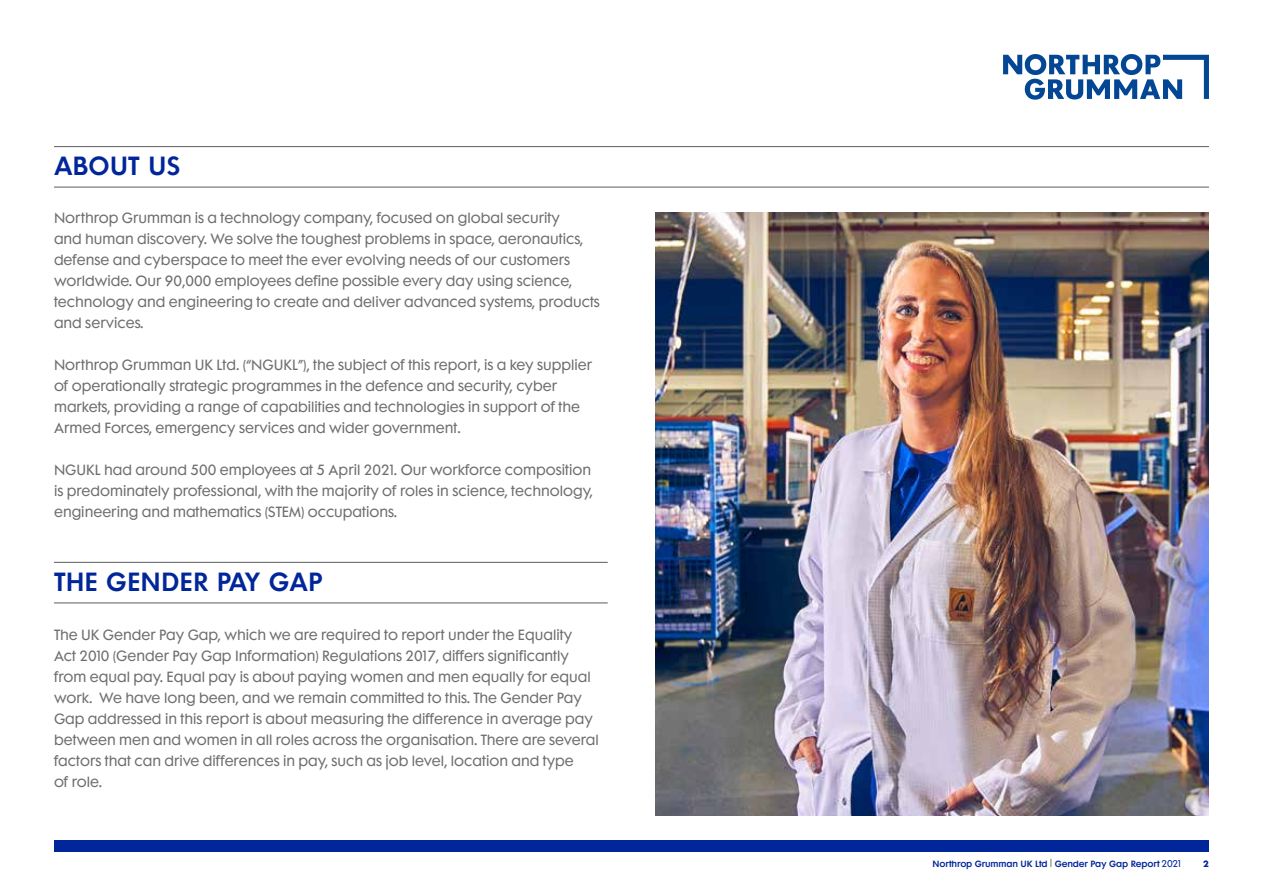
<style>
.page{position:relative;width:1263px;height:894px;background:#fff}
.page>*{position:absolute;margin:0;border:0;box-sizing:border-box;transform-origin:0 0}
.t1{font:600 24px "Futura Maxi Std";color:#00269a}
.t2{font:13.5px/21px "Futura Maxi Std";color:#6d6e71}
.t3{font:600 8.25px "Futura Maxi Std";letter-spacing:-.02em;color:#00269a}
.t4{font:700 8.25px "Futura Maxi Std";color:#00269a}
.s1{font-weight:400;font-size:9px}
</style>
<div class="page">
<svg style="left:1003px;top:54px;width:206px;height:46px"></svg>
<div style="left:54px;top:839px;width:1155px;height:12px;background:#00269a"></div>
<hr style="left:54px;top:146px;width:1155px;height:1px;background:#6d6e71">
<hr style="left:54px;top:561px;width:554px;height:1px;background:#6d6e71">
<hr style="left:54px;top:186px;width:1155px;height:2px;background:#6d6e71">
<hr style="left:54px;top:602px;width:554px;height:1px;background:#6d6e71">
<img style="left:655px;top:212px;width:554px;height:603px">
<h1 class="t1" style="left:54px;top:150px;width:128px">ABOUT US</h1>
<p class="t2" style="left:54px;top:207px;width:547px">Northrop Grumman is a technology company, focused on global security<br>and human discovery. We solve the toughest problems in space, aeronautics, defense and cyberspace to meet the ever evolving needs of our customers worldwide. Our 90,000 employees define possible every day using science, technology and engineering to create and deliver advanced systems, products and services.</p>
<p class="t2" style="left:54px;top:354px;width:540px">Northrop Grumman UK Ltd. (“NGUKL”), the subject of this report, is a key supplier of operationally strategic programmes in the defence and security, cyber markets, providing a range of capabilities and technologies in support of the Armed Forces, emergency services and wider government.</p>
<p class="t2" style="left:54px;top:459px;width:540px">NGUKL had around 500 employees at 5 April 2021. Our workforce composition is predominately professional, with the majority of roles in science, technology, engineering and mathematics (STEM) occupations.</p>
<h1 class="t1" style="left:54px;top:565px;width:270px">THE GENDER PAY GAP</h1>
<p class="t2" style="left:54px;top:623px;width:546px">The UK Gender Pay Gap, which we are required to report under the Equality<br>Act 2010 (Gender Pay Gap Information) Regulations 2017, differs significantly from equal pay. Equal pay is about paying women and men equally for equal work. We have long been, and we remain committed to this. The Gender Pay Gap addressed in this report is about measuring the difference in average pay between men and women in all roles across the organisation. There are several factors that can drive differences in pay, such as job level, location and type<br>of role.</p>
<p class="t3" style="left:932px;top:857px;width:250px">Northrop Grumman UK Ltd <sup>|</sup> Gender Pay Gap Report <span class="s1">2021</span></p>
<p class="t4" style="left:1203px;top:857px;width:7px">2</p>
</div>
